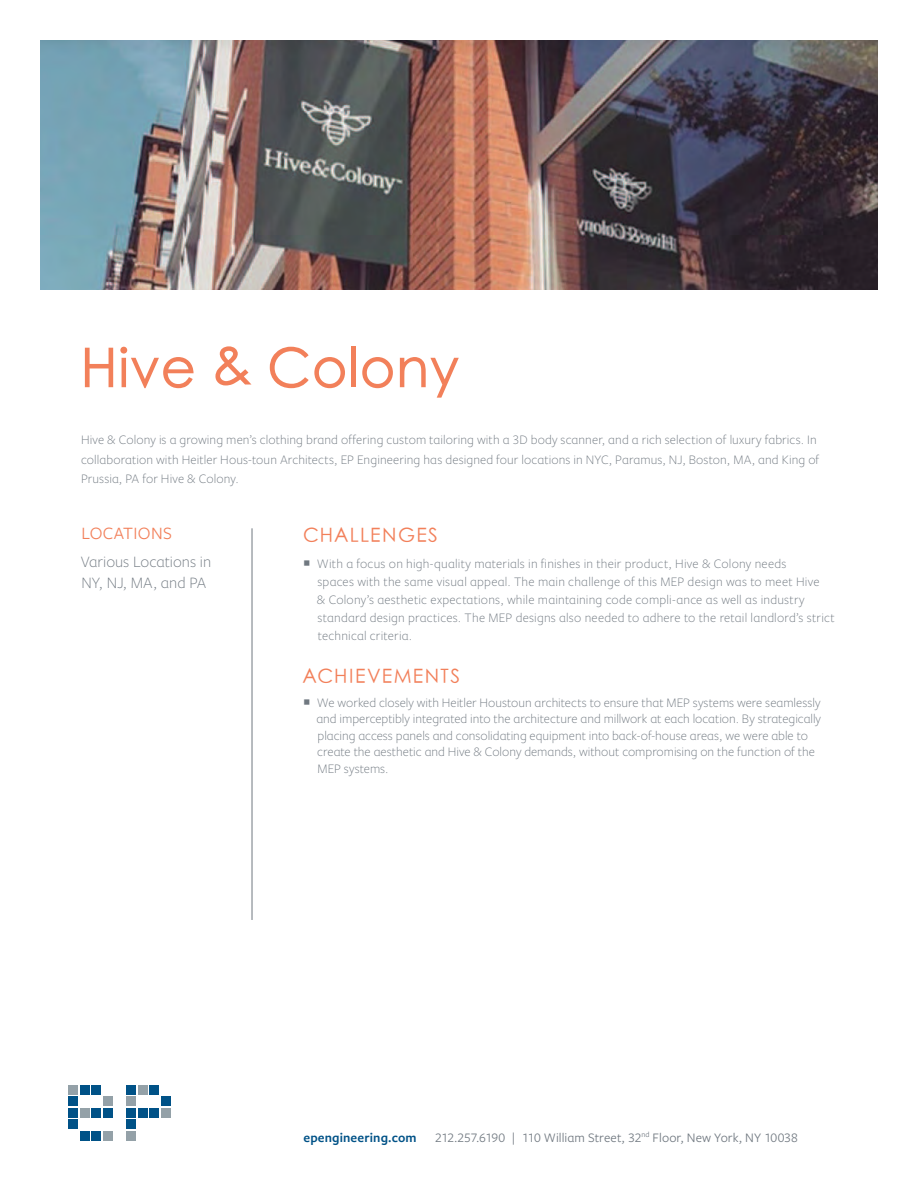
<style>
.page{position:relative;width:918px;height:1188px;background:#fff}
.page>*{position:absolute;margin:0;border:0;box-sizing:border-box;transform-origin:0 0}
.t1{font:500 54px "ST Heiti TC";letter-spacing:.015em;color:#f2805a}
.t2{font:300 19.5px "ST Heiti TC";letter-spacing:.07em;color:#f2805a}
.t3{font:18px "Freight Sans Pro";letter-spacing:.02em;color:#f2805a}
.t4{font:300 16.5px/21px "Freight Sans Pro";color:#707880}
.t5{font:300 13.5px/18px "Freight Sans Pro";letter-spacing:.005em;color:#707880}
.t6{font:13.5px "Freight Sans Pro";letter-spacing:.005em;color:#707880}
.t7{font:600 13.5px "Freight Sans Pro";letter-spacing:.01em;color:#005287}
</style>
<div class="page">
<img style="left:40px;top:40px;width:838px;height:249px">
<div style="left:68px;top:1085px;width:10px;height:9px;background:#94a1a8"></div>
<div style="left:80px;top:1085px;width:9px;height:9px;background:#005287"></div>
<div style="left:92px;top:1085px;width:9px;height:9px;background:#005287"></div>
<div style="left:103px;top:1097px;width:9px;height:9px;background:#94a1a8"></div>
<div style="left:103px;top:1108px;width:9px;height:9px;background:#005287"></div>
<div style="left:92px;top:1108px;width:9px;height:9px;background:#005287"></div>
<div style="left:80px;top:1108px;width:9px;height:9px;background:#94a1a8"></div>
<div style="left:68px;top:1108px;width:10px;height:9px;background:#005287"></div>
<div style="left:68px;top:1120px;width:10px;height:9px;background:#005287"></div>
<div style="left:80px;top:1131px;width:9px;height:10px;background:#005287"></div>
<div style="left:92px;top:1131px;width:9px;height:10px;background:#005287"></div>
<div style="left:103px;top:1131px;width:9px;height:10px;background:#94a1a8"></div>
<div style="left:68px;top:1097px;width:10px;height:9px;background:#005287"></div>
<div style="left:126px;top:1085px;width:10px;height:9px;background:#005287"></div>
<div style="left:138px;top:1085px;width:9px;height:9px;background:#94a1a8"></div>
<div style="left:150px;top:1085px;width:9px;height:9px;background:#005287"></div>
<div style="left:161px;top:1097px;width:9px;height:9px;background:#005287"></div>
<div style="left:161px;top:1108px;width:9px;height:9px;background:#94a1a8"></div>
<div style="left:150px;top:1108px;width:9px;height:9px;background:#005287"></div>
<div style="left:138px;top:1108px;width:9px;height:9px;background:#005287"></div>
<div style="left:126px;top:1108px;width:10px;height:9px;background:#005287"></div>
<div style="left:126px;top:1120px;width:10px;height:9px;background:#005287"></div>
<div style="left:126px;top:1131px;width:10px;height:10px;background:#94a1a8"></div>
<div style="left:126px;top:1097px;width:10px;height:9px;background:#94a1a8"></div>
<hr style="left:252px;top:528px;width:1px;height:392px;background:#707880">
<h1 class="t1" style="left:81px;top:341px;width:380px">Hive &amp; Colony</h1>
<p class="t5" style="left:81px;top:429px;width:740px;line-height:19.5px">Hive &amp; Colony is a growing men’s clothing brand offering custom tailoring with a 3D body scanner, and a rich selection of luxury fabrics. In collaboration with Heitler Hous-toun Architects, EP Engineering has designed four locations in NYC, Paramus, NJ, Boston, MA, and King of<br>Prussia, PA for Hive &amp; Colony.</p>
<h3 class="t3" style="left:81px;top:522px;width:92px">LOCATIONS</h3>
<p class="t4" style="left:81px;top:551px;width:132px">Various Locations in<br>NY, NJ, MA, and PA</p>
<h2 class="t2" style="left:303px;top:520px;width:136px">CHALLENGES</h2>
<p class="t5" style="left:317px;top:554px;width:519px">With a focus on high-quality materials in finishes in their product, Hive &amp; Colony needs<br>spaces with the same visual appeal. The main challenge of this MEP design was to meet Hive<br>&amp; Colony’s aesthetic expectations, while maintaining code compli-ance as well as industry standard design practices. The MEP designs also needed to adhere to the retail landlord’s strict technical criteria.</p>
<h2 class="t2" style="left:302px;top:660px;width:159px">ACHIEVEMENTS</h2>
<p class="t5" style="left:316px;top:694px;width:506px;line-height:16.5px">We worked closely with Heitler Houstoun architects to ensure that MEP systems were seamlessly and imperceptibly integrated into the architecture and millwork at each location. By strategically placing access panels and consolidating equipment into back-of-house areas, we were able to create the aesthetic and Hive &amp; Colony demands, without compromising on the function of the MEP systems.</p>
<p class="t7" style="left:303px;top:1128px;width:115px">epengineering.com</p>
<p class="t6" style="left:435px;top:1129px;width:364px">212.257.6190 | 110 William Street, 32<sup>nd</sup> Floor, New York, NY 10038</p>
</div>
